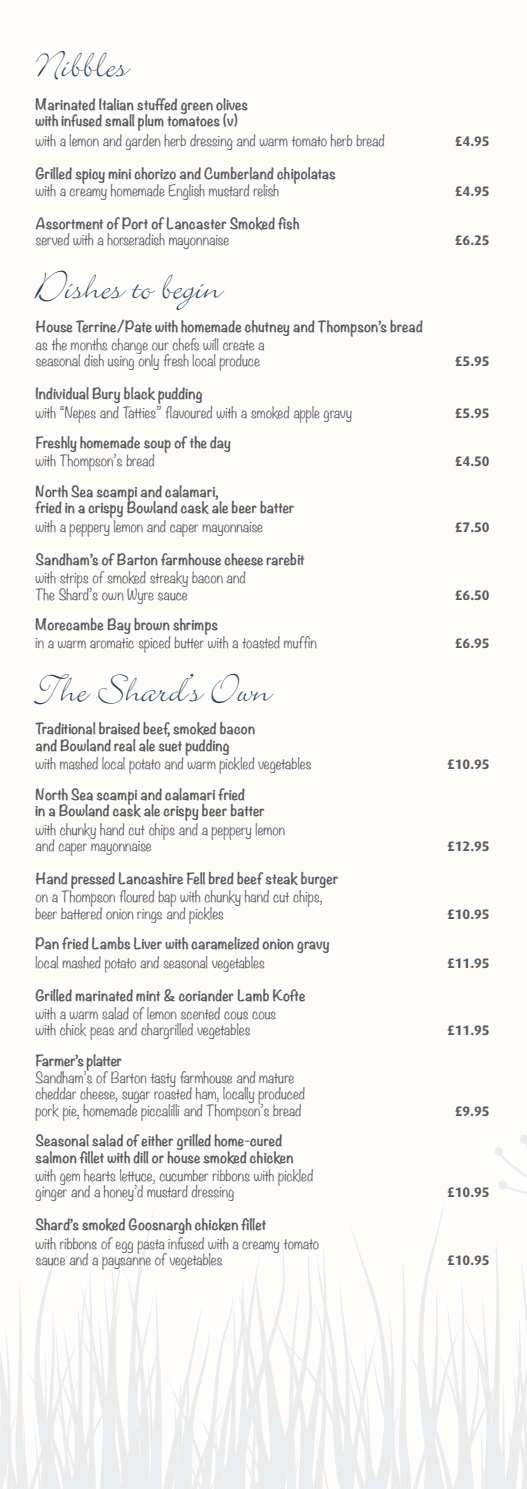
<style>
.page{position:relative;width:527px;height:1489px;background:#fff}
.page>*{position:absolute;margin:0;border:0;box-sizing:border-box;transform-origin:0 0}
.t1{font:43.75px "Bickley Script Plain";color:#284056}
.t2{font:300 13.75px/16.5px "Noteworthy";color:#57585a}
.t3{font:700 13.75px/16.5px "Noteworthy";color:#57585a}
.t4{font:700 13.75px "Dax";color:#57585a}
.t5{font:700 13.75px "Noteworthy";letter-spacing:-.02em;color:#57585a}
</style>
<div class="page">
<svg style="left:0;top:1135px;width:526px;height:353px"></svg>
<div style="left:494px;top:1147px;width:8px;height:8px;background:#ebeced;border-radius:50%"></div>
<div style="left:498px;top:1180px;width:8px;height:9px;background:#ebeced;border-radius:50%"></div>
<p class="t1" style="left:35px;top:36px;width:94px">Nibbles</p>
<p class="t3" style="left:35px;top:96px;width:214px">Marinated Italian stuffed green olives with infused small plum tomatoes (v)</p>
<p class="t2" style="left:35px;top:132px;width:350px">with a lemon and garden herb dressing and warm tomato herb bread</p>
<p class="t4" style="left:454px;top:134px;width:36px">£4.95</p>
<p class="t3" style="left:35px;top:165px;width:301px">Grilled spicy mini chorizo and Cumberland chipolatas</p>
<p class="t2" style="left:35px;top:182px;width:245px">with a creamy homemade English mustard relish</p>
<p class="t4" style="left:454px;top:183px;width:36px">£4.95</p>
<p class="t3" style="left:35px;top:215px;width:265px">Assortment of Port of Lancaster Smoked fish</p>
<p class="t2" style="left:35px;top:231px;width:195px">served with a horseradish mayonnaise</p>
<p class="t4" style="left:454px;top:233px;width:36px">£6.25</p>
<p class="t1" style="left:35px;top:257px;width:187px">Dishes to begin</p>
<p class="t3" style="left:35px;top:317px;width:388px">House Terrine/Pate with homemade chutney and Thompson’s bread</p>
<p class="t2" style="left:35px;top:336px;width:230px">as the months change our chefs will create a seasonal dish using only fresh local produce</p>
<p class="t4" style="left:454px;top:354px;width:36px">£5.95</p>
<p class="t3" style="left:35px;top:385px;width:169px">Individual Bury black pudding</p>
<p class="t2" style="left:35px;top:403px;width:318px">with “Nepes and Tatties” flavoured with a smoked apple gravy</p>
<p class="t4" style="left:454px;top:405px;width:36px">£5.95</p>
<p class="t3" style="left:35px;top:434px;width:197px">Freshly homemade soup of the day</p>
<p class="t2" style="left:35px;top:452px;width:121px">with Thompson’s bread</p>
<p class="t4" style="left:454px;top:454px;width:36px">£4.50</p>
<p class="t3" style="left:35px;top:483px;width:260px">North Sea scampi and calamari,<br>fried in a crispy Bowland cask ale beer batter</p>
<p class="t2" style="left:35px;top:517px;width:229px">with a peppery lemon and caper mayonnaise</p>
<p class="t4" style="left:454px;top:519px;width:36px">£7.50</p>
<p class="t3" style="left:35px;top:550px;width:271px">Sandham’s of Barton farmhouse cheese rarebit</p>
<p class="t2" style="left:35px;top:569px;width:212px">with strips of smoked streaky bacon and<br>The Shard’s own Wyre sauce</p>
<p class="t4" style="left:454px;top:587px;width:36px">£6.50</p>
<p class="t3" style="left:35px;top:616px;width:184px">Morecambe Bay brown shrimps</p>
<p class="t2" style="left:35px;top:634px;width:283px">in a warm aromatic spiced butter with a toasted muffin</p>
<p class="t4" style="left:454px;top:636px;width:36px">£6.95</p>
<p class="t1" style="left:35px;top:660px;width:237px">The Shard’s Own</p>
<p class="t3" style="left:35px;top:720px;width:221px">Traditional braised beef, smoked bacon and Bowland real ale suet pudding</p>
<p class="t2" style="left:35px;top:755px;width:277px">with mashed local potato and warm pickled vegetables</p>
<p class="t4" style="left:446px;top:756px;width:44px">£10.95</p>
<p class="t3" style="left:35px;top:785px;width:231px">North Sea scampi and calamari fried<br>in a Bowland cask ale crispy beer batter</p>
<p class="t2" style="left:35px;top:820px;width:251px">with chunky hand cut chips and a peppery lemon and caper mayonnaise</p>
<p class="t4" style="left:446px;top:838px;width:44px">£12.95</p>
<p class="t3" style="left:35px;top:870px;width:304px">Hand pressed Lancashire Fell bred beef steak burger</p>
<p class="t2" style="left:35px;top:888px;width:288px">on a Thompson floured bap with chunky hand cut chips, beer battered onion rings and pickles</p>
<p class="t4" style="left:446px;top:906px;width:44px">£10.95</p>
<p class="t3" style="left:35px;top:935px;width:295px">Pan fried Lambs Liver with caramelized onion gravy</p>
<p class="t2" style="left:35px;top:953px;width:231px">local mashed potato and seasonal vegetables</p>
<p class="t4" style="left:446px;top:955px;width:44px">£11.95</p>
<p class="t3" style="left:35px;top:986px;width:271px">Grilled marinated mint &amp; coriander Lamb Kofte</p>
<p class="t2" style="left:35px;top:1004px;width:242px">with a warm salad of lemon scented cous cous with chick peas and chargrilled vegetables</p>
<p class="t4" style="left:446px;top:1022px;width:44px">£11.95</p>
<p class="t5" style="left:35px;top:1048px;width:88px">Farmer’s platter</p>
<p class="t2" style="left:35px;top:1068px;width:271px">Sandham’s of Barton tasty farmhouse and mature cheddar cheese, sugar roasted ham, locally produced pork pie, homemade piccalilli and Thompson’s bread</p>
<p class="t3" style="left:35px;top:1131px;width:259px">Seasonal salad of either grilled home-cured salmon fillet with dill or house smoked chicken</p>
<p class="t2" style="left:35px;top:1166px;width:279px">with gem hearts lettuce, cucumber ribbons with pickled ginger and a honey’d mustard dressing</p>
<p class="t3" style="left:35px;top:1216px;width:232px">Shard’s smoked Goosnargh chicken fillet</p>
<p class="t2" style="left:35px;top:1234px;width:285px">with ribbons of egg pasta infused with a creamy tomato sauce and a paysanne of vegetables</p>
<p class="t4" style="left:454px;top:1102px;width:36px">£9.95</p>
<p class="t4" style="left:446px;top:1184px;width:44px">£10.95</p>
<p class="t4" style="left:446px;top:1252px;width:44px">£10.95</p>
</div>
